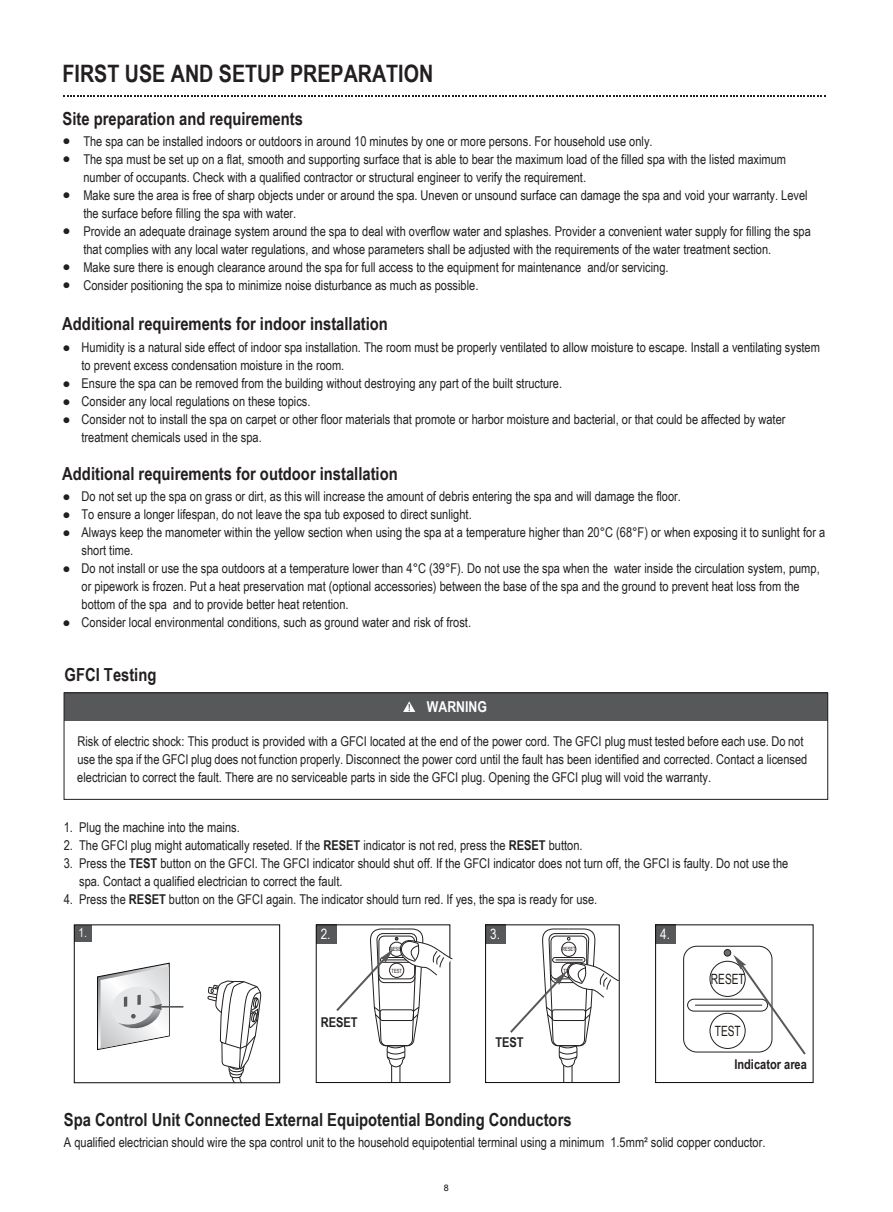
<style>
.page{position:relative;width:893px;height:1212px;background:#fff}
.page>*{position:absolute;margin:0;border:0;box-sizing:border-box;transform-origin:0 0}
.t1{font:700 24px "Arial Narrow";color:#231f20}
.t2{font:700 18px "Arial Narrow";color:#231f20}
.t3{font:700 15px "Arial Narrow";color:#fff}
.t4{font:14.25px "Arial Narrow";color:#fff}
.t5{font:14.1px "Arial";color:#1f1a15;scale:.72 1}
.t6{font:13.5px/18px "Arial Narrow";color:#231f20}
.t7{font:700 13.5px "Arial Narrow";color:#231f20}
.t8{font:12.45px "Arial Narrow";color:#fff}
.t9{font:9px "Arial";color:#100e0d}
.t10{font:5.7px "Arial";color:#1f1a15;scale:.72 1}
.s1{font-weight:700}
</style>
<div class="page">
<svg style="left:63px;top:96px;width:762px;height:1px"></svg>
<div style="left:64px;top:693px;width:764px;height:28px;background:#57585a"></div>
<div style="left:64px;top:692px;width:764px;height:108px;border:1px solid #231f20"></div>
<svg style="left:403px;top:701px;width:12px;height:11px"></svg>
<div style="left:316px;top:924px;width:20px;height:20px;background:#57585a"></div>
<div style="left:316px;top:924px;width:134px;height:159px;border:1px solid #070807"></div>
<div style="left:485px;top:924px;width:21px;height:20px;background:#57585a"></div>
<div style="left:485px;top:924px;width:134px;height:159px;border:1px solid #070807"></div>
<div style="left:655px;top:924px;width:21px;height:20px;background:#57585a"></div>
<div style="left:655px;top:924px;width:158px;height:159px;border:1px solid #070807"></div>
<svg style="left:510px;top:928px;width:110px;height:154px"></svg>
<svg style="left:336px;top:928px;width:117px;height:154px"></svg>
<div style="left:683px;top:946px;width:89px;height:106px;border:1px solid #231f20;border-radius:13px"></div>
<div style="left:687px;top:999px;width:81px;height:12px;border:1px solid #231f20;border-radius:6px"></div>
<hr style="left:695px;top:1005px;width:67px;height:1px;background:#231f20">
<div style="left:710px;top:961px;width:35px;height:36px;border:1px solid #231f20;border-radius:50%"></div>
<div style="left:710px;top:1013px;width:35px;height:36px;border:1px solid #231f20;border-radius:50%"></div>
<div style="left:724px;top:949px;width:7px;height:7px;background:#6c6d70;border-radius:50%"></div>
<div style="left:724px;top:949px;width:7px;height:7px;border:1px solid #231f20;border-radius:50%"></div>
<svg style="left:733px;top:954px;width:73px;height:100px"></svg>
<div style="left:74px;top:925px;width:18px;height:17px;background:#57585a"></div>
<div style="left:74px;top:924px;width:206px;height:159px;border:1px solid #070807"></div>
<svg style="left:208px;top:980px;width:53px;height:104px"></svg>
<svg style="left:97px;top:963px;width:86px;height:87px"></svg>
<h1 class="t1" style="left:63px;top:56px;width:372px">FIRST USE AND SETUP PREPARATION</h1>
<h2 class="t2" style="left:63px;top:105px;width:242px">Site preparation and requirements</h2>
<p class="t6" style="left:63px;top:131px;width:10px">● ●</p>
<p class="t6" style="left:63px;top:185px;width:10px">●</p>
<p class="t6" style="left:63px;top:221px;width:10px">●</p>
<p class="t6" style="left:63px;top:257px;width:10px">● ●</p>
<p class="t6" style="left:83px;top:132px;width:729px">The spa can be installed indoors or outdoors in around 10 minutes by one or more persons. For household use only.<br>The spa must be set up on a flat, smooth and supporting surface that is able to bear the maximum load of the filled spa with the listed maximum number of occupants. Check with a qualified contractor or structural engineer to verify the requirement.<br>Make sure the area is free of sharp objects under or around the spa. Uneven or unsound surface can damage the spa and void your warranty. Level the surface before filling the spa with water.<br>Provide an adequate drainage system around the spa to deal with overflow water and splashes. Provider a convenient water supply for filling the spa that complies with any local water regulations, and whose parameters shall be adjusted with the requirements of the water treatment section.<br>Make sure there is enough clearance around the spa for full access to the equipment for maintenance and/or servicing.<br>Consider positioning the spa to minimize noise disturbance as much as possible.</p>
<h2 class="t2" style="left:62px;top:310px;width:327px">Additional requirements for indoor installation</h2>
<p class="t6" style="left:62px;top:337px;width:10px">●</p>
<p class="t6" style="left:62px;top:373px;width:10px;text-align:justify">● ● ●</p>
<p class="t6" style="left:82px;top:337px;width:740px">Humidity is a natural side effect of indoor spa installation. The room must be properly ventilated to allow moisture to escape. Install a ventilating system to prevent excess condensation moisture in the room.<br>Ensure the spa can be removed from the building without destroying any part of the built structure.<br>Consider any local regulations on these topics.<br>Consider not to install the spa on carpet or other floor materials that promote or harbor moisture and bacterial, or that could be affected by water treatment chemicals used in the spa.</p>
<h2 class="t2" style="left:62px;top:460px;width:337px">Additional requirements for outdoor installation</h2>
<p class="t6" style="left:63px;top:487px;width:10px;text-align:justify">● ● ●</p>
<p class="t6" style="left:63px;top:559px;width:10px">●</p>
<p class="t6" style="left:63px;top:613px;width:10px">●</p>
<p class="t6" style="left:82px;top:487px;width:745px">Do not set up the spa on grass or dirt, as this will increase the amount of debris entering the spa and will damage the floor.<br>To ensure a longer lifespan, do not leave the spa tub exposed to direct sunlight.<br>Always keep the manometer within the yellow section when using the spa at a temperature higher than 20°C (68°F) or when exposing it to sunlight for a short time.<br>Do not install or use the spa outdoors at a temperature lower than 4°C (39°F). Do not use the spa when the water inside the circulation system, pump, or pipework is frozen. Put a heat preservation mat (optional accessories) between the base of the spa and the ground to prevent heat loss from the bottom of the spa and to provide better heat retention.<br>Consider local environmental conditions, such as ground water and risk of frost.</p>
<h2 class="t2" style="left:65px;top:661px;width:93px">GFCI Testing</h2>
<p class="t3" style="left:427px;top:695px;width:62px">WARNING</p>
<p class="t6" style="left:77px;top:732px;width:732px">Risk of electric shock: This product is provided with a GFCI located at the end of the power cord. The GFCI plug must tested before each use. Do not use the spa if the GFCI plug does not function properly. Disconnect the power cord until the fault has been identified and corrected. Contact a licensed electrician to correct the fault. There are no serviceable parts in side the GFCI plug. Opening the GFCI plug will void the warranty.</p>
<p class="t6" style="left:64px;top:817px;width:177px">1. Plug the machine into the mains.</p>
<p class="t6" style="left:64px;top:835px;width:520px">2. The GFCI plug might automatically reseted. If the <span class="s1">RESET</span> indicator is not red, press the <span class="s1">RESET</span> button.</p>
<p class="t6" style="left:79px;top:853px;width:711px;text-indent:-15px">3. Press the <span class="s1">TEST</span> button on the GFCI. The GFCI indicator should shut off. If the GFCI indicator does not turn off, the GFCI is faulty. Do not use the spa. Contact a qualified electrician to correct the fault.</p>
<p class="t6" style="left:64px;top:889px;width:535px">4. Press the <span class="s1">RESET</span> button on the GFCI again. The indicator should turn red. If yes, the spa is ready for use.</p>
<p class="t4" style="left:321px;top:923px;width:11px">2.</p>
<p class="t4" style="left:490px;top:923px;width:11px">3.</p>
<p class="t4" style="left:660px;top:923px;width:11px">4.</p>
<p class="t8" style="left:79px;top:924px;width:10px">1.</p>
<p class="t7" style="left:321px;top:1011px;width:38px">RESET</p>
<p class="t10" style="left:390px;top:945px;width:21px">RESET</p>
<p class="t10" style="left:391px;top:967px;width:16px">TEST</p>
<p class="t7" style="left:495px;top:1032px;width:30px">TEST</p>
<p class="t10" style="left:562px;top:945px;width:21px">RESET</p>
<p class="t10" style="left:564px;top:967px;width:16px">TEST</p>
<p class="t5" style="left:711px;top:969px;width:49px">RESET</p>
<p class="t5" style="left:715px;top:1022px;width:38px">TEST</p>
<p class="t7" style="left:734px;top:1054px;width:74px">Indicator area</p>
<h2 class="t2" style="left:64px;top:1106px;width:509px">Spa Control Unit Connected External Equipotential Bonding Conductors</h2>
<p class="t6" style="left:64px;top:1133px;width:703px">A qualified electrician should wire the spa control unit to the household equipotential terminal using a minimum 1.5mm² solid copper conductor.</p>
<p class="t9" style="left:444px;top:1181px;width:7px">8</p>
</div>
